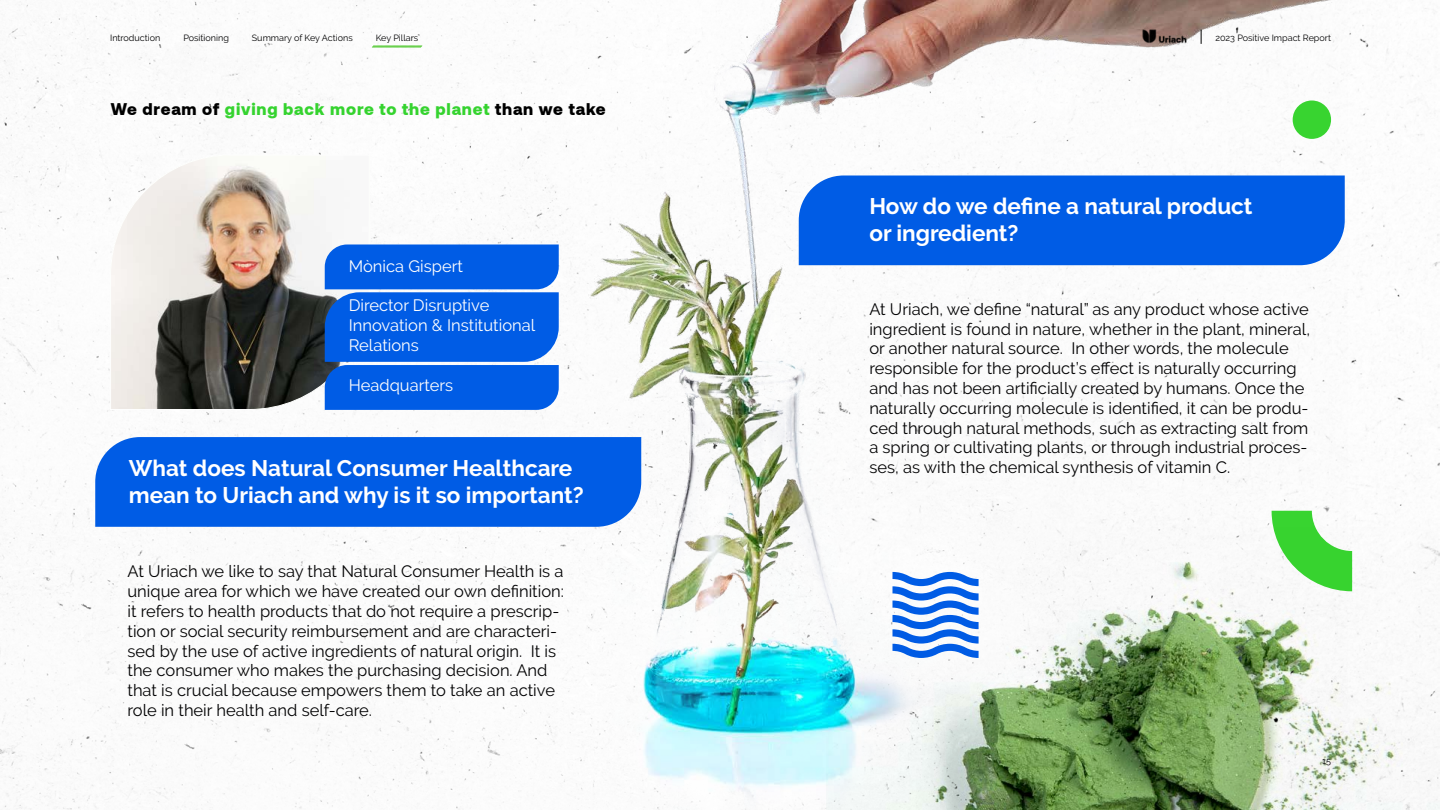
<style>
.page{position:relative;width:1440px;height:810px;background:#fff}
.page>*{position:absolute;margin:0;border:0;box-sizing:border-box;transform-origin:0 0}
.t1{font:700 22.5px/27px "Raleway";color:#fff}
.t2{font:16.5px/19.8px "Raleway";color:#020203}
.t3{font:16.5px/19.8px "Raleway";color:#fff}
.t4{font:900 16.5px "Aeonik";letter-spacing:.05em;color:#35d32f}
.t5{font:9px "Raleway";color:#020203}
.s1{color:#000}
</style>
<div class="page">
<img style="left:180px;top:0;width:1166px;height:810px">
<div style="left:95px;top:437px;width:546px;height:90px;background:#005ce5"></div>
<div style="left:799px;top:176px;width:546px;height:89px;background:#005ce5"></div>
<svg style="left:110px;top:154px;width:260px;height:256px"></svg>
<svg style="left:325px;top:244px;width:234px;height:166px;background:#0e64e3"></svg>
<svg style="left:1272px;top:511px;width:74px;height:17px"></svg>
<div style="left:1293px;top:101px;width:38px;height:38px;background:#38d430;border-radius:50%"></div>
<svg style="left:372px;top:45px;width:51px;height:3px"></svg>
<img style="left:827px;top:528px;width:613px;height:282px">
<img style="left:1116px;top:3px;width:96px;height:66px">
<svg style="left:1201px;top:30px;width:1px;height:14px"></svg>
<p class="t5" style="left:110px;top:33px;width:52px">Introduction</p>
<p class="t5" style="left:183px;top:33px;width:47px">Positioning</p>
<p class="t5" style="left:252px;top:33px;width:102px">Summary of Key Actions</p>
<p class="t5" style="left:376px;top:33px;width:44px">Key Pillars</p>
<p class="t4" style="left:111px;top:100px;width:496px"><span class="s1">We dream of</span> giving back more to the planet <span class="s1">than we take</span></p>
<p class="t3" style="left:349px;top:256px;width:116px">Mònica Gispert</p>
<p class="t3" style="left:349px;top:296px;width:188px">Director Disruptive<br>Innovation &amp; Institutional<br>Relations</p>
<p class="t3" style="left:349px;top:375px;width:106px">Headquarters</p>
<h1 class="t1" style="left:129px;top:454px;width:456px">What does Natural Consumer Healthcare mean to Uriach and why is it so important?</h1>
<p class="t2" style="left:128px;top:562px;width:438px">At Uriach we like to say that Natural Consumer Health is a unique area for which we have created our own definition: it refers to health products that do not require a prescrip&shy;tion or social security reimbursement and are characteri&shy;sed by the use of active ingredients of natural origin. It is the consumer who makes the purchasing decision. And that is crucial because empowers them to take an active role in their health and self-care.</p>
<p class="t5" style="left:1215px;top:33px;width:117px">2023 Positive Impact Report</p>
<h1 class="t1" style="left:869px;top:193px;width:385px">How do we define a natural product or ingredient?</h1>
<p class="t2" style="left:869px;top:299px;width:442px">At Uriach, we define “natural” as any product whose active ingredient is found in nature, whether in the plant, mineral, or another natural source. In other words, the molecule responsible for the product’s effect is naturally occurring and has not been artificially created by humans. Once the naturally occurring molecule is identified, it can be produ&shy;ced through natural methods, such as extracting salt from a spring or cultivating plants, or through industrial proces&shy;ses, as with the chemical synthesis of vitamin C.</p>
<p class="t5" style="left:1322px;top:756px;width:10px">15</p>
</div>
